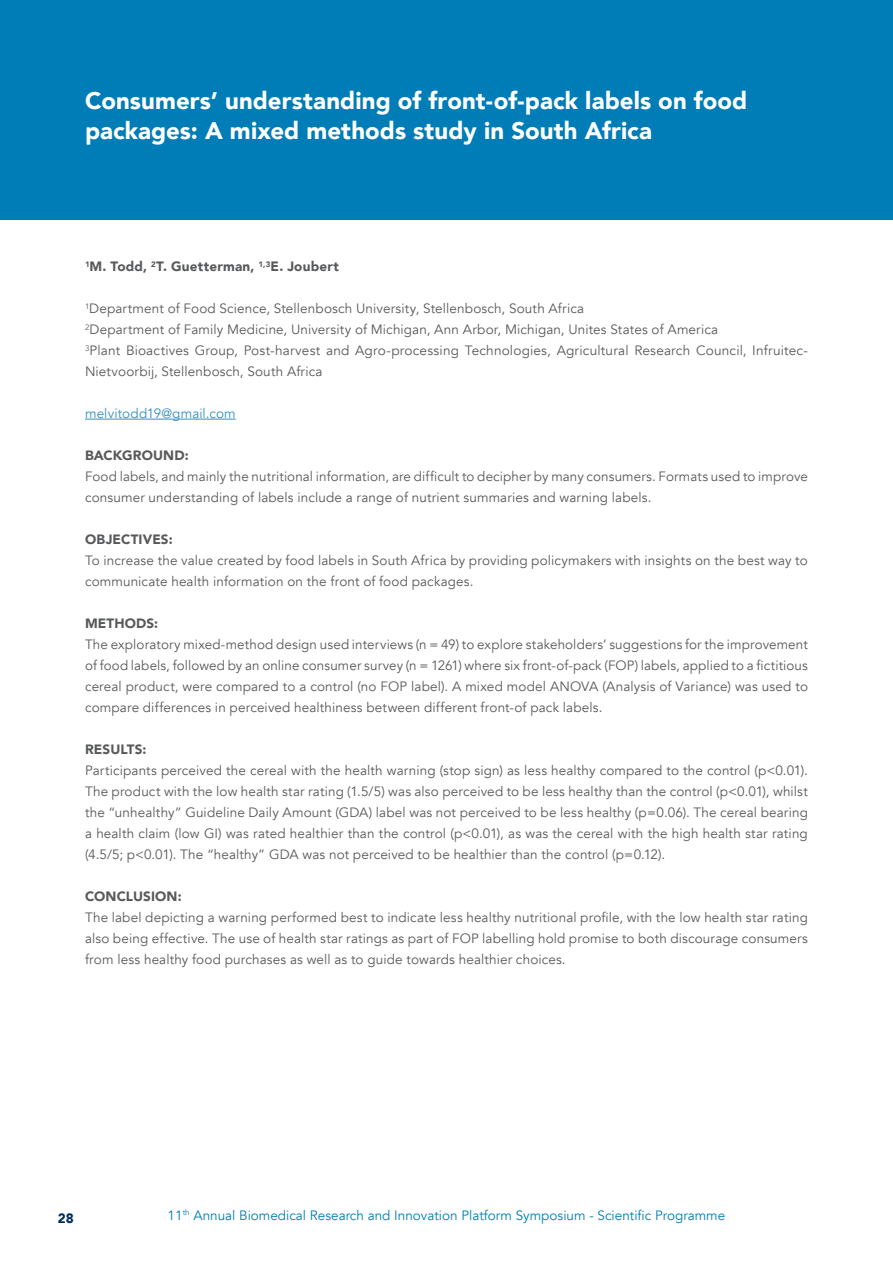
<style>
.page{position:relative;width:893px;height:1263px;background:#fff}
.page>*{position:absolute;margin:0;border:0;box-sizing:border-box;transform-origin:0 0}
.t1{font:900 24px/30px "Avenir";letter-spacing:.005em;color:#fff}
.t2{font:13.5px/21px "Avenir";letter-spacing:.01em;color:#58595b}
.t3{font:900 13.5px "Avenir";letter-spacing:.01em;color:#58595b}
.t4{font:13.5px "Avenir";color:#007db6}
.t5{font:13.5px "Avenir";letter-spacing:.01em;color:#348fc1}
.t6{font:900 13.5px "Avenir";color:#002b58}
</style>
<div class="page">
<div style="left:0;top:0;width:893px;height:219px;background:#007db6"></div>
<hr style="left:85px;top:419px;width:151px;height:1px;background:#348fc1">
<h1 class="t1" style="left:85px;top:85px;width:664px">Consumers’ understanding of front-of-pack labels on food packages: A mixed methods study in South Africa</h1>
<p class="t3" style="left:85px;top:255px;width:255px"><sup>1</sup>M. Todd, <sup>2</sup>T. Guetterman, <sup>1,3</sup>E. Joubert</p>
<p class="t2" style="left:85px;top:298px;width:724px"><sup>1</sup>Department of Food Science, Stellenbosch University, Stellenbosch, South Africa<br><sup>2</sup>Department of Family Medicine, University of Michigan, Ann Arbor, Michigan, Unites States of America<br><sup>3</sup>Plant Bioactives Group, Post-harvest and Agro-processing Technologies, Agricultural Research Council, Infruitec-Nietvoorbij, Stellenbosch, South Africa</p>
<p class="t5" style="left:85px;top:405px;width:152px">melvitodd19@gmail.com</p>
<p class="t3" style="left:85px;top:444px;width:105px">BACKGROUND:</p>
<p class="t2" style="left:85px;top:466px;width:724px">Food labels, and mainly the nutritional information, are difficult to decipher by many consumers. Formats used to improve consumer understanding of labels include a range of nutrient summaries and warning labels.</p>
<p class="t3" style="left:85px;top:528px;width:89px">OBJECTIVES:</p>
<p class="t2" style="left:85px;top:550px;width:724px">To increase the value created by food labels in South Africa by providing policymakers with insights on the best way to communicate health information on the front of food packages.</p>
<p class="t3" style="left:85px;top:612px;width:75px">METHODS:</p>
<p class="t2" style="left:85px;top:634px;width:724px;text-align:justify">The exploratory mixed-method design used interviews (n = 49) to explore stakeholders’ suggestions for the improvement of food labels, followed by an online consumer survey (n = 1261) where six front-of-pack (FOP) labels, applied to a fictitious cereal product, were compared to a control (no FOP label). A mixed model ANOVA (Analysis of Variance) was used to compare differences in perceived healthiness between different front-of pack labels.</p>
<p class="t3" style="left:85px;top:738px;width:63px">RESULTS:</p>
<p class="t2" style="left:85px;top:760px;width:724px;text-align:justify">Participants perceived the cereal with the health warning (stop sign) as less healthy compared to the control (p&lt;0.01).<br>The product with the low health star rating (1.5/5) was also perceived to be less healthy than the control (p&lt;0.01), whilst the “unhealthy” Guideline Daily Amount (GDA) label was not perceived to be less healthy (p=0.06). The cereal bearing a health claim (low GI) was rated healthier than the control (p&lt;0.01), as was the cereal with the high health star rating (4.5/5; p&lt;0.01). The “healthy” GDA was not perceived to be healthier than the control (p=0.12).</p>
<p class="t3" style="left:85px;top:885px;width:98px">CONCLUSION:</p>
<p class="t2" style="left:85px;top:907px;width:724px;text-align:justify">The label depicting a warning performed best to indicate less healthy nutritional profile, with the low health star rating also being effective. The use of health star ratings as part of FOP labelling hold promise to both discourage consumers from less healthy food purchases as well as to guide towards healthier choices.</p>
<p class="t6" style="left:58px;top:1206px;width:17px">28</p>
<p class="t4" style="left:168px;top:1207px;width:559px">11<sup>th</sup> Annual Biomedical Research and Innovation Platform Symposium - Scientific Programme</p>
</div>
